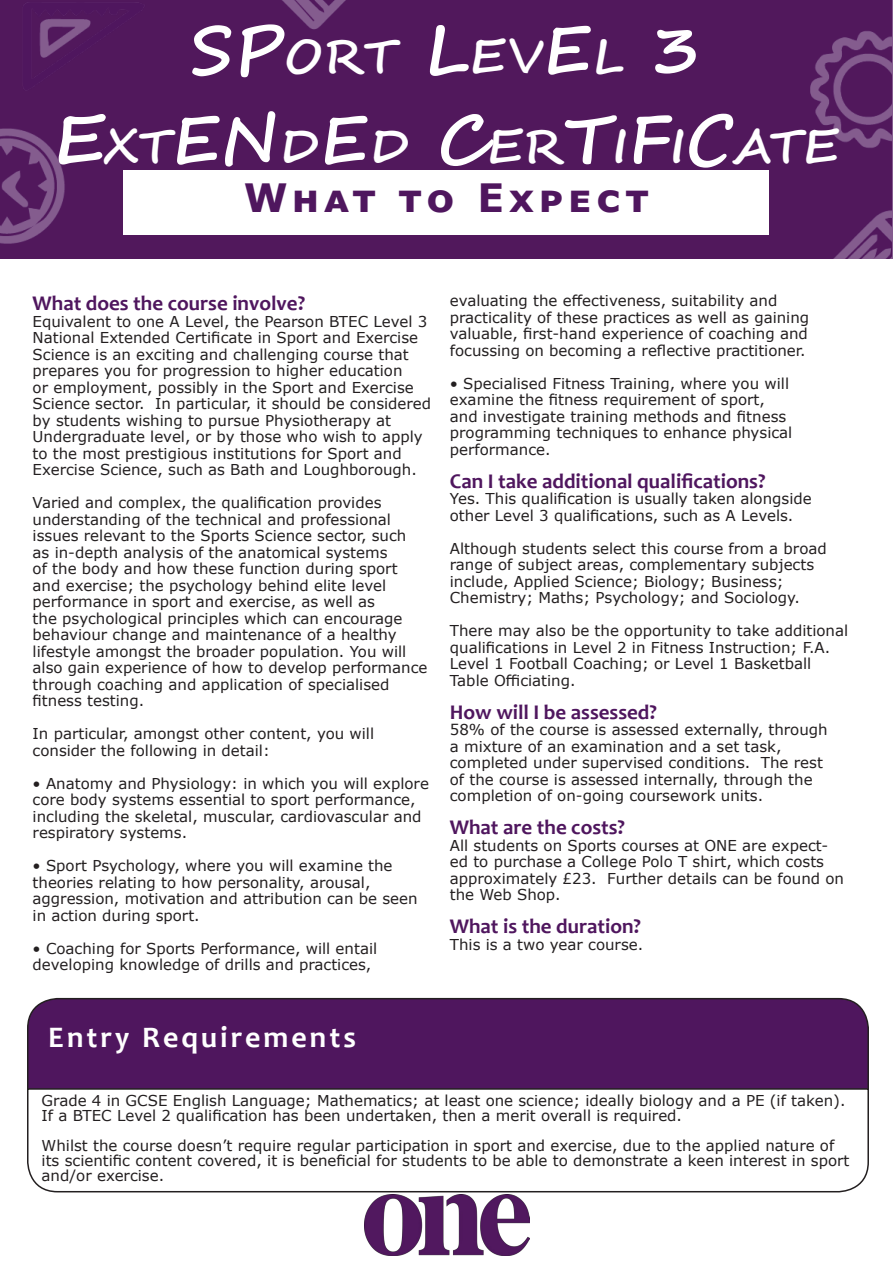
<style>
.page{position:relative;width:893px;height:1263px;background:#fff}
.page>*{position:absolute;margin:0;border:0;box-sizing:border-box;transform-origin:0 0}
.t1{font:700 47.25px "Segoe Script";color:#fff}
.t2{font:700 39px "Verdana";letter-spacing:.12em;color:#4f165e}
.t3{font:700 30px "Candara";letter-spacing:.1em;color:#fff}
.t4{font:700 21px "Candara";color:#4f165e}
.t5{font:15px/16.5px "Verdana";color:#231f20}
.s1{font-size:67.5px}
</style>
<div class="page">
<div style="left:0;top:0;width:893px;height:259px;background:#4f165e"></div>
<div style="left:124px;top:170px;width:645px;height:65px;background:#fff"></div>
<img style="left:364px;top:1194px;width:165px;height:61px">
<div style="left:28px;top:999px;width:840px;height:142px;background:#4f165e;border-radius:30px"></div>
<div style="left:27px;top:998px;width:842px;height:144px;border:2px solid #231f20;border-radius:30px"></div>
<div style="left:27px;top:1087px;width:842px;height:106px;background:#fff"></div>
<p class="t1" style="left:192px;top:18px;width:510px"><span class="s1">SP</span>ORT <span class="s1">L</span>EV<span class="s1">E</span>L <span class="s1">3</span></p>
<p class="t1" style="left:54px;top:108px;width:786px"><span class="s1">E</span>XT<span class="s1">EN</span>D<span class="s1">E</span>D <span class="s1">C</span>ER<span class="s1">T</span>I<span class="s1">F</span>I<span class="s1">C</span>ATE</p>
<p class="t2" style="left:244px;top:170px;width:406px">What to Expect</p>
<p class="t4" style="left:33px;top:290px;width:274px">What does the course involve?</p>
<p class="t5" style="left:33px;top:313px;width:400px">Equivalent to one A Level, the Pearson BTEC Level 3<br>National Extended Certificate in Sport and Exercise Science is an exciting and challenging course that prepares you for progression to higher education<br>or employment, possibly in the Sport and Exercise Science sector. In particular, it should be considered by students wishing to pursue Physiotherapy at Undergraduate level, or by those who wish to apply to the most prestigious institutions for Sport and Exercise Science, such as Bath and Loughborough.</p>
<p class="t5" style="left:33px;top:494px;width:396px">Varied and complex, the qualification provides understanding of the technical and professional issues relevant to the Sports Science sector, such<br>as in-depth analysis of the anatomical systems<br>of the body and how these function during sport and exercise; the psychology behind elite level performance in sport and exercise, as well as<br>the psychological principles which can encourage behaviour change and maintenance of a healthy lifestyle amongst the broader population. You will also gain experience of how to develop performance through coaching and application of specialised fitness testing.</p>
<p class="t5" style="left:33px;top:725px;width:343px">In particular, amongst other content, you will consider the following in detail:</p>
<p class="t5" style="left:33px;top:775px;width:398px">• Anatomy and Physiology: in which you will explore core body systems essential to sport performance, including the skeletal, muscular, cardiovascular and respiratory systems.</p>
<p class="t5" style="left:33px;top:857px;width:386px">• Sport Psychology, where you will examine the theories relating to how personality, arousal, aggression, motivation and attribution can be seen in action during sport.</p>
<p class="t5" style="left:33px;top:940px;width:346px">• Coaching for Sports Performance, will entail developing knowledge of drills and practices,</p>
<p class="t5" style="left:450px;top:292px;width:361px">evaluating the effectiveness, suitability and practicality of these practices as well as gaining valuable, first-hand experience of coaching and focussing on becoming a reflective practitioner.</p>
<p class="t5" style="left:450px;top:375px;width:344px">• Specialised Fitness Training, where you will examine the fitness requirement of sport, and investigate training methods and fitness programming techniques to enhance physical performance.</p>
<p class="t4" style="left:450px;top:468px;width:317px">Can I take additional qualifications?</p>
<p class="t5" style="left:450px;top:490px;width:363px">Yes. This qualification is usually taken alongside other Level 3 qualifications, such as A Levels.</p>
<p class="t5" style="left:450px;top:540px;width:378px">Although students select this course from a broad range of subject areas, complementary subjects include, Applied Science; Biology; Business; Chemistry; Maths; Psychology; and Sociology.</p>
<p class="t5" style="left:450px;top:622px;width:400px">There may also be the opportunity to take additional qualifications in Level 2 in Fitness Instruction; F.A.<br>Level 1 Football Coaching; or Level 1 Basketball Table Officiating.</p>
<p class="t4" style="left:450px;top:699px;width:209px">How will I be assessed?</p>
<p class="t5" style="left:450px;top:721px;width:379px">58% of the course is assessed externally, through a mixture of an examination and a set task, completed under supervised conditions. The rest of the course is assessed internally, through the completion of on-going coursework units.</p>
<p class="t4" style="left:450px;top:814px;width:177px">What are the costs?</p>
<p class="t5" style="left:450px;top:837px;width:396px">All students on Sports courses at ONE are expect&shy;ed to purchase a College Polo T shirt, which costs approximately £23. Further details can be found on the Web Shop.</p>
<p class="t4" style="left:450px;top:913px;width:193px">What is the duration?</p>
<p class="t5" style="left:450px;top:936px;width:195px">This is a two year course.</p>
<p class="t3" style="left:48px;top:1018px;width:309px">Entry Requirements</p>
<p class="t5" style="left:42px;top:1093px;width:805px;line-height:15px">Grade 4 in GCSE English Language; Mathematics; at least one science; ideally biology and a PE (if taken).<br>If a BTEC Level 2 qualification has been undertaken, then a merit overall is required.</p>
<p class="t5" style="left:42px;top:1138px;width:809px;line-height:15px">Whilst the course doesn’t require regular participation in sport and exercise, due to the applied nature of its scientific content covered, it is beneficial for students to be able to demonstrate a keen interest in sport and/or exercise.</p>
</div>
